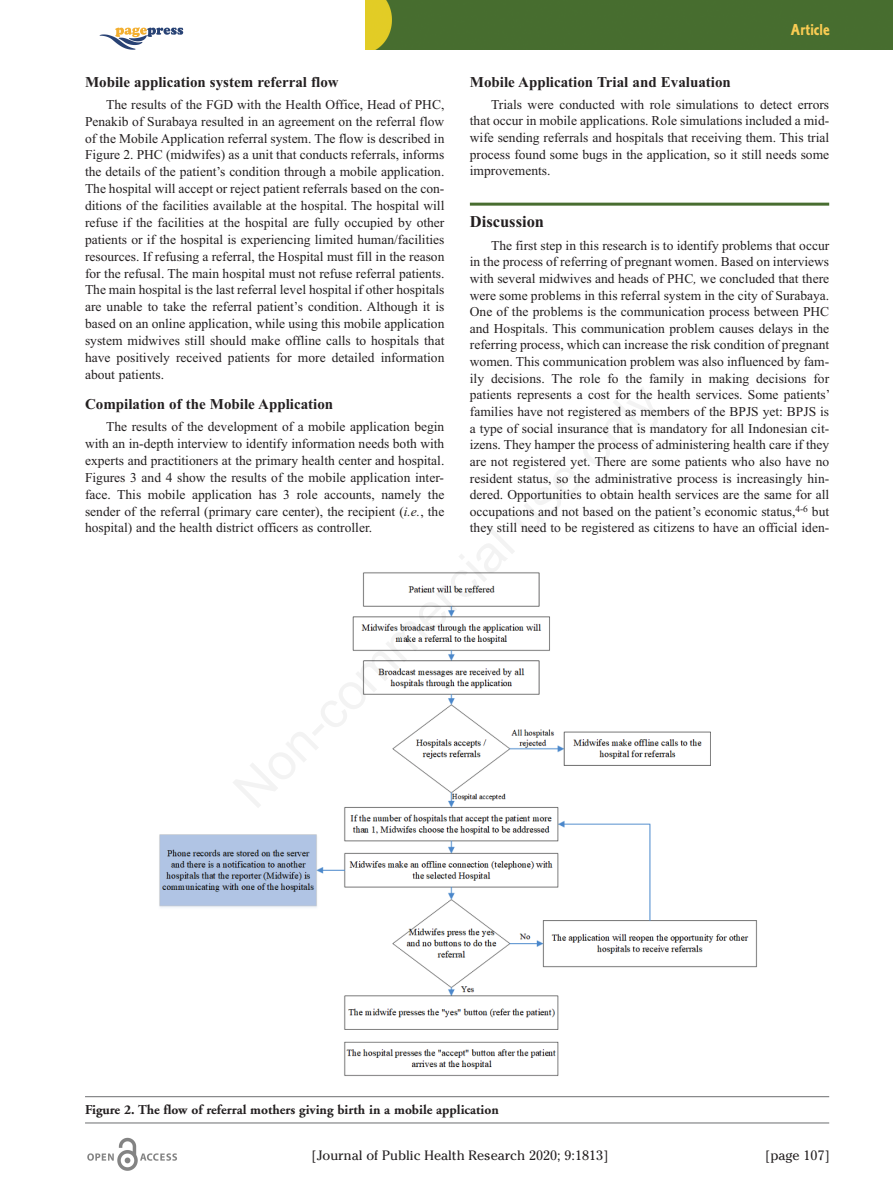
<style>
.page{position:relative;width:893px;height:1191px;background:#fff}
.page>*{position:absolute;margin:0;border:0;box-sizing:border-box;transform-origin:0 0}
.t1{font:700 16.5px "Times New Roman";color:#231f20}
.t2{font:16.5px "Corinthian Bold Condensed Plain";color:#f9cc53}
.t3{font:700 15px "Times New Roman";color:#231f20}
.t4{font:13.5px/16.8px "Times New Roman";color:#231f20;text-align:justify}
.t5{font:700 13.5px "Adobe Garamond";color:#231f20}
.t6{font:13.5px "Cheltenham";color:#231f20}
.s1{font-style:italic}
</style>
<div class="page">
<hr style="left:470px;top:203px;width:359px;height:3px;background:#486d30">
<img style="left:87px;top:1137px;width:90px;height:34px">
<div style="left:366px;top:0;width:527px;height:49px;background:#476d2f"></div>
<img style="left:100px;top:27px;width:84px;height:23px">
<hr style="left:85px;top:1096px;width:744px;height:1px;background:#6c6d70">
<hr style="left:85px;top:1122px;width:744px;height:1px;background:#6c6d70">
<img style="left:159px;top:572px;width:598px;height:504px">
<p class="t3" style="left:85px;top:73px;width:255px">Mobile application system referral flow</p>
<p class="t4" style="left:85px;top:96px;width:361px;text-indent:21px">The results of the FGD with the Health Office, Head of PHC, Penakib of Surabaya resulted in an agreement on the referral flow of the Mobile Application referral system. The flow is described in Figure 2. PHC (midwifes) as a unit that conducts referrals, informs the details of the patient’s condition through a mobile application.<br>The hospital will accept or reject patient referrals based on the con&shy;ditions of the facilities available at the hospital. The hospital will refuse if the facilities at the hospital are fully occupied by other patients or if the hospital is experiencing limited human/facilities resources. If refusing a referral, the Hospital must fill in the reason for the refusal. The main hospital must not refuse referral patients.<br>The main hospital is the last referral level hospital if other hospitals are unable to take the referral patient’s condition. Although it is based on an online application, while using this mobile application system midwives still should make offline calls to hospitals that have positively received patients for more detailed information about patients.</p>
<p class="t3" style="left:85px;top:395px;width:250px">Compilation of the Mobile Application</p>
<p class="t4" style="left:85px;top:418px;width:361px;text-indent:21px">The results of the development of a mobile application begin with an in-depth interview to identify information needs both with experts and practitioners at the primary health center and hospital.<br>Figures 3 and 4 show the results of the mobile application inter&shy;face. This mobile application has 3 role accounts, namely the sender of the referral (primary care center), the recipient (<span class="s1">i.e.</span>, the hospital) and the health district officers as controller.</p>
<p class="t2" style="left:791px;top:24px;width:40px">Article</p>
<p class="t3" style="left:470px;top:73px;width:263px">Mobile Application Trial and Evaluation</p>
<p class="t4" style="left:470px;top:96px;width:361px;text-indent:21px">Trials were conducted with role simulations to detect errors that occur in mobile applications. Role simulations included a mid&shy;wife sending referrals and hospitals that receiving them. This trial process found some bugs in the application, so it still needs some improvements.</p>
<p class="t1" style="left:470px;top:211px;width:76px">Discussion</p>
<p class="t4" style="left:470px;top:237px;width:362px;text-indent:21px">The first step in this research is to identify problems that occur in the process of referring of pregnant women. Based on interviews with several midwives and heads of PHC<span class="s1">,</span> we concluded that there were some problems in this referral system in the city of Surabaya.<br>One of the problems is the communication process between PHC and Hospitals. This communication problem causes delays in the referring process, which can increase the risk condition of pregnant women. This communication problem was also influenced by fam&shy;ily decisions. The role fo the family in making decisions for patients represents a cost for the health services. Some patients’ families have not registered as members of the BPJS yet: BPJS is a type of social insurance that is mandatory for all Indonesian cit&shy;izens. They hamper the process of administering health care if they are not registered yet. There are some patients who also have no resident status, so the administrative process is increasingly hin&shy;dered. Opportunities to obtain health services are the same for all occupations and not based on the patient’s economic status,<sup>4-6</sup> but they still need to be registered as citizens to have an official iden-</p>
<p class="t5" style="left:85px;top:1104px;width:415px">Figure 2. The flow of referral mothers giving birth in a mobile application</p>
<p class="t6" style="left:311px;top:1147px;width:299px">[Journal of Public Health Research 2020; 9:1813]</p>
<p class="t6" style="left:765px;top:1147px;width:66px">[page 107]</p>
</div>
